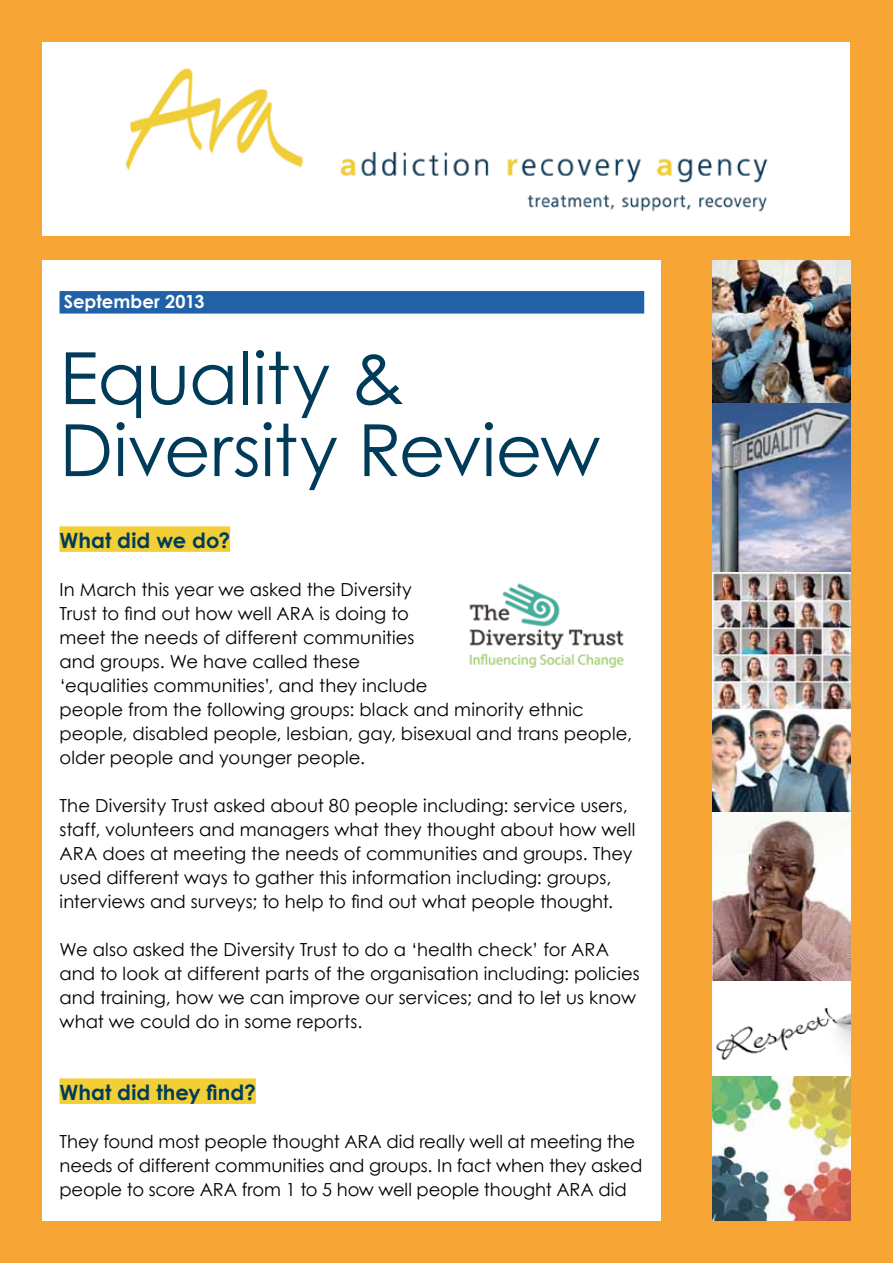
<style>
.page{position:relative;width:893px;height:1263px;background:#f7a535}
.page>*{position:absolute;margin:0;border:0;box-sizing:border-box;transform-origin:0 0}
.t1{font:72px/72px "Century Gothic";letter-spacing:-.005em;color:#003c5a}
.t2{font:700 21px "Century Gothic";letter-spacing:.005em;color:#003c5a}
.t3{font:18px/24px "Century Gothic";color:#000}
.t4{font:700 18px "Century Gothic";color:#fff}
</style>
<div class="page">
<div style="left:43px;top:260px;width:618px;height:960px;background:#fff"></div>
<div style="left:60px;top:291px;width:584px;height:23px;background:#2061a8"></div>
<div style="left:60px;top:526px;width:170px;height:26px;background:#f2ce37"></div>
<div style="left:60px;top:1078px;width:196px;height:26px;background:#f2ce37"></div>
<img style="left:713px;top:260px;width:137px;height:143px">
<img style="left:713px;top:403px;width:137px;height:169px">
<img style="left:713px;top:572px;width:138px;height:648px">
<div style="left:43px;top:43px;width:807px;height:193px;background:#fff"></div>
<img style="left:125px;top:68px;width:643px;height:144px">
<img style="left:469px;top:583px;width:155px;height:85px">
<p class="t4" style="left:64px;top:290px;width:142px">September 2013</p>
<h1 class="t1" style="left:60px;top:341px;width:542px">Equality &amp;<br>Diversity Review</h1>
<p class="t2" style="left:60px;top:527px;width:172px">What did we do?</p>
<p class="t3" style="left:60px;top:577px;width:574px">In March this year we asked the Diversity<br>Trust to find out how well ARA is doing to<br>meet the needs of different communities<br>and groups. We have called these<br>‘equalities communities’, and they include<br>people from the following groups: black and minority ethnic people, disabled people, lesbian, gay, bisexual and trans people, older people and younger people.</p>
<p class="t3" style="left:60px;top:793px;width:577px">The Diversity Trust asked about 80 people including: service users, staff, volunteers and managers what they thought about how well ARA does at meeting the needs of communities and groups. They used different ways to gather this information including: groups, interviews and surveys; to help to find out what people thought.</p>
<p class="t3" style="left:60px;top:937px;width:582px">We also asked the Diversity Trust to do a ‘health check’ for ARA and to look at different parts of the organisation including: policies and training, how we can improve our services; and to let us know what we could do in some reports.</p>
<p class="t2" style="left:60px;top:1079px;width:198px">What did they find?</p>
<p class="t3" style="left:60px;top:1129px;width:584px">They found most people thought ARA did really well at meeting the needs of different communities and groups. In fact when they asked people to score ARA from 1 to 5 how well people thought ARA did</p>
</div>
